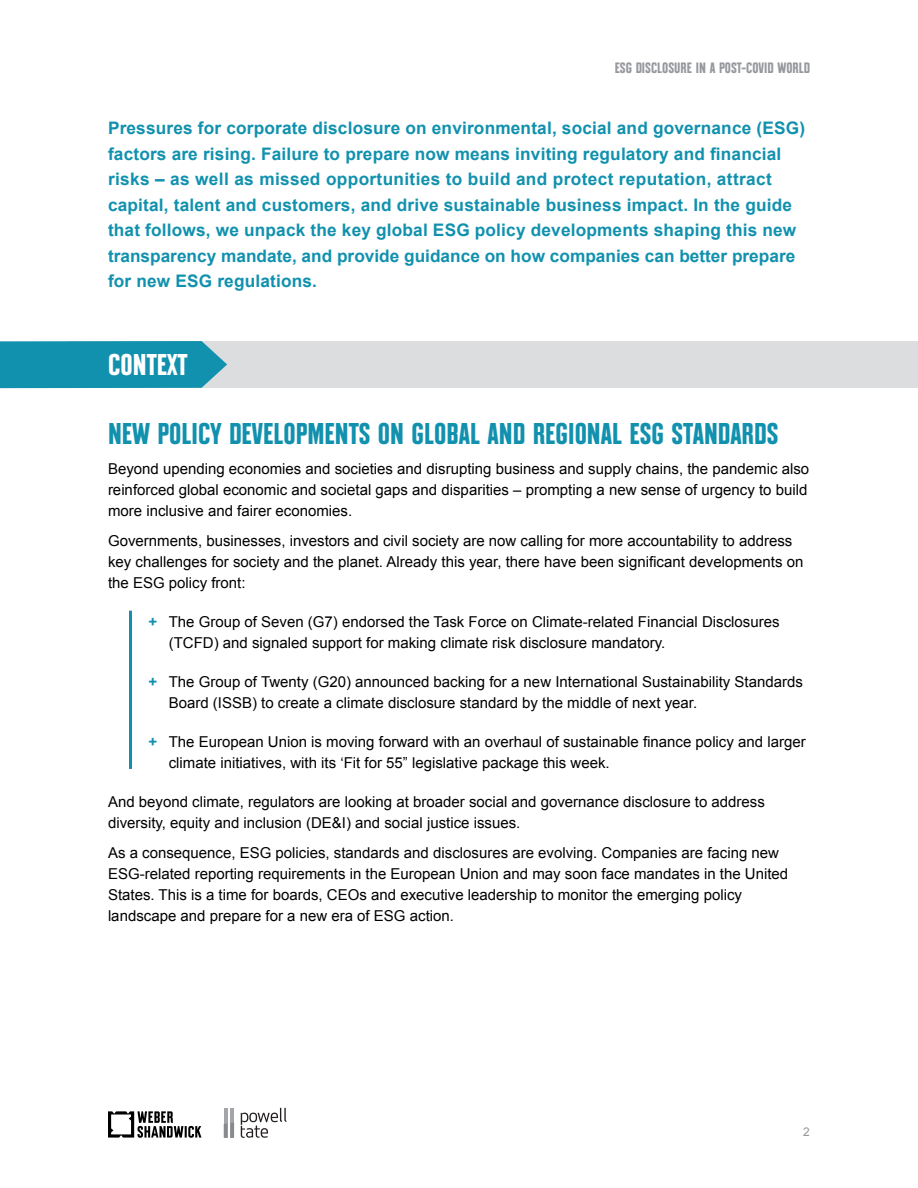
<style>
.page{position:relative;width:918px;height:1188px;background:#fff}
.page>*{position:absolute;margin:0;border:0;box-sizing:border-box;transform-origin:0 0}
.Body{font:700 30px "Always Montefiore";color:#1191ae}
.t1{font:700 30px "Always Montefiore";color:#fff}
.Intro_text{font:700 17.25px/25.5px "Arial";letter-spacing:.01em;color:#1191ae}
.Body-2{font:15px/21px "Arial";color:#000}
.t2{font:700 15px "Always Montefiore";color:#96989d}
.t3{font:12px "Arial";color:#96989d}
.s1{font-weight:700;color:#1191ae}
</style>
<div class="page">
<svg style="left:108px;top:1111px;width:93px;height:27px"></svg>
<hr style="left:224px;top:1109px;width:3px;height:29px;background:#a3a5a8">
<svg style="left:241px;top:1108px;width:46px;height:30px"></svg>
<hr style="left:230px;top:1108px;width:4px;height:30px;background:#a3a5a8">
<svg style="left:224px;top:1122px;width:10px;height:16px"></svg>
<div style="left:70px;top:341px;width:848px;height:47px;background:#dcddde"></div>
<svg style="left:0;top:341px;width:227px;height:47px"></svg>
<hr style="left:129px;top:611px;width:3px;height:158px;background:#1191ae">
<p class="t2" style="left:615px;top:59px;width:197px">ESG DISCLOSURE IN A POST-COVID WORLD</p>
<p class="Intro_text" style="left:108px;top:116px;width:699px">Pressures for corporate disclosure on environmental, social and governance (ESG) factors are rising. Failure to prepare now means inviting regulatory and financial risks – as well as missed opportunities to build and protect reputation, attract capital, talent and customers, and drive sustainable business impact. In the guide that follows, we unpack the key global ESG policy developments shaping this new transparency mandate, and provide guidance on how companies can better prepare for new ESG regulations.</p>
<p class="t1" style="left:108px;top:348px;width:81px">CONTEXT</p>
<p class="Body" style="left:108px;top:417px;width:672px">NEW POLICY DEVELOPMENTS ON GLOBAL AND REGIONAL ESG STANDARDS</p>
<p class="Body-2" style="left:108px;top:459px;width:703px;text-align:justify">Beyond upending economies and societies and disrupting business and supply chains, the pandemic also reinforced global economic and societal gaps and disparities – prompting a new sense of urgency to build more inclusive and fairer economies.</p>
<p class="Body-2" style="left:108px;top:531px;width:697px">Governments, businesses, investors and civil society are now calling for more accountability to address key challenges for society and the planet. Already this year, there have been significant developments on the ESG policy front:</p>
<p class="Body-2" style="left:169px;top:612px;width:612px;text-indent:-20px"><span class="s1">+</span> The Group of Seven (G7) endorsed the Task Force on Climate-related Financial Disclosures (TCFD) and signaled support for making climate risk disclosure mandatory.</p>
<p class="Body-2" style="left:169px;top:672px;width:636px;text-indent:-20px"><span class="s1">+</span> The Group of Twenty (G20) announced backing for a new International Sustainability Standards<br>Board (ISSB) to create a climate disclosure standard by the middle of next year.</p>
<p class="Body-2" style="left:169px;top:732px;width:638px;text-indent:-20px"><span class="s1">+</span> The European Union is moving forward with an overhaul of sustainable finance policy and larger climate initiatives, with its ‘Fit for 55” legislative package this week.</p>
<p class="Body-2" style="left:108px;top:792px;width:658px">And beyond climate, regulators are looking at broader social and governance disclosure to address diversity, equity and inclusion (DE&amp;I) and social justice issues.</p>
<p class="Body-2" style="left:108px;top:843px;width:682px">As a consequence, ESG policies, standards and disclosures are evolving. Companies are facing new ESG-related reporting requirements in the European Union and may soon face mandates in the United States. This is a time for boards, CEOs and executive leadership to monitor the emerging policy landscape and prepare for a new era of ESG action.</p>
<p class="t3" style="left:803px;top:1124px;width:8px">2</p>
</div>
